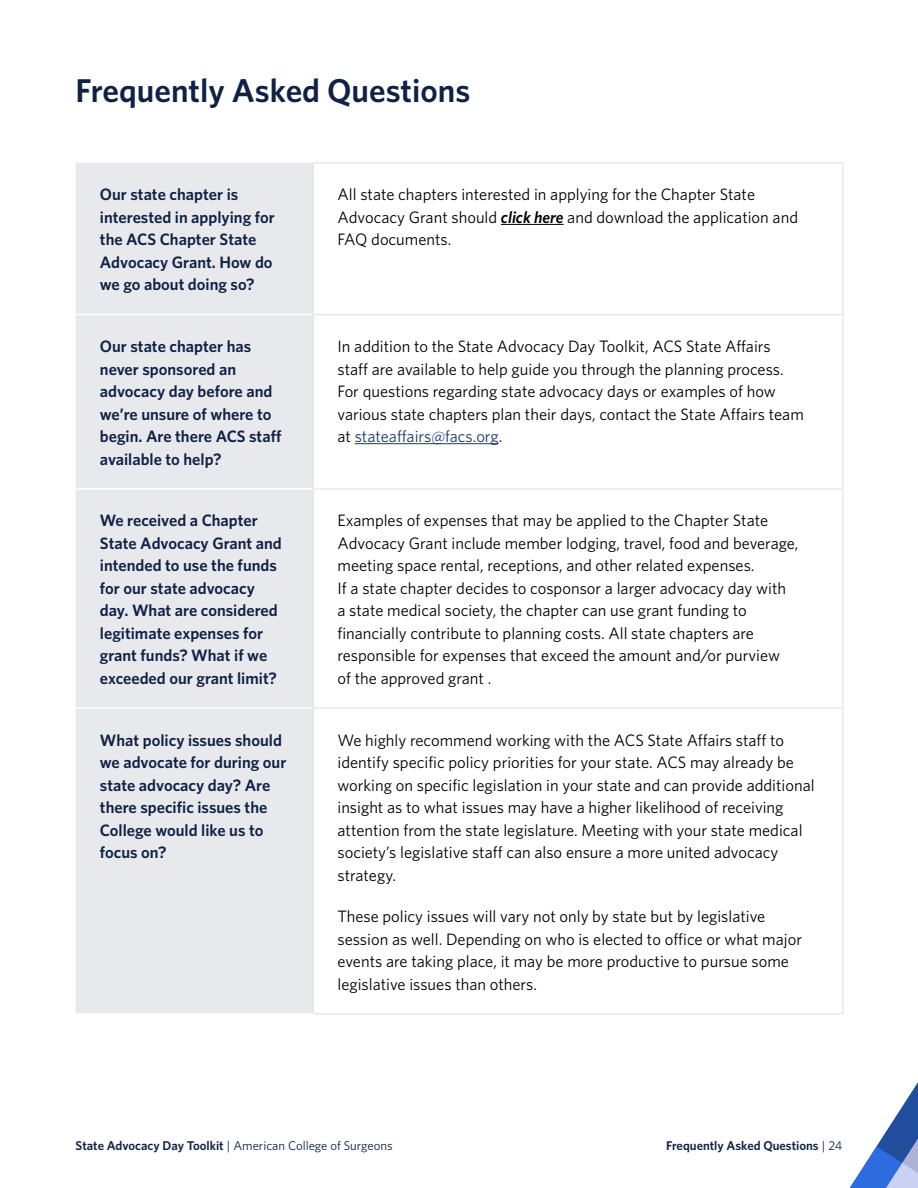
<style>
.page{position:relative;width:918px;height:1188px;background:#fff}
.page>*{position:absolute;margin:0;border:0;box-sizing:border-box;transform-origin:0 0}
.t1{font:600 33px "Whitney";color:#0f2144}
.t2{font:16.5px/22.5px "Whitney";color:#000}
.t3{font:600 16.5px/22.5px "Whitney";color:#0f2144}
.t4{font:12.75px "Whitney";color:#0f2144}
.t5{font:600 12.75px "Whitney";color:#0f2144}
.s1{font-weight:600;font-style:italic}
.s2{color:#1a3875}
.s3{font-weight:600}
.s4{font-weight:400}
</style>
<div class="page">
<svg style="left:850px;top:1082px;width:68px;height:106px"></svg>
<div style="left:76px;top:163px;width:236px;height:850px;background:#e8e9ed"></div>
<hr style="left:312px;top:163px;width:2px;height:152px;background:#e6e7e8">
<hr style="left:312px;top:315px;width:2px;height:174px;background:#e6e7e8">
<hr style="left:312px;top:708px;width:2px;height:305px;background:#e6e7e8">
<hr style="left:312px;top:489px;width:2px;height:219px;background:#e6e7e8">
<hr style="left:76px;top:314px;width:236px;height:1px;background:#fff">
<hr style="left:76px;top:488px;width:236px;height:2px;background:#fff">
<hr style="left:76px;top:707px;width:236px;height:2px;background:#fff">
<hr style="left:312px;top:162px;width:532px;height:2px;background:#e8e9ed">
<hr style="left:842px;top:163px;width:2px;height:151px;background:#e8e9ed">
<hr style="left:314px;top:314px;width:530px;height:1px;background:#e8e9ed">
<hr style="left:842px;top:315px;width:2px;height:173px;background:#e8e9ed">
<hr style="left:314px;top:488px;width:530px;height:2px;background:#e8e9ed">
<hr style="left:842px;top:490px;width:2px;height:217px;background:#e8e9ed">
<hr style="left:314px;top:707px;width:530px;height:2px;background:#e8e9ed">
<hr style="left:842px;top:709px;width:2px;height:304px;background:#e8e9ed">
<hr style="left:313px;top:1013px;width:531px;height:2px;background:#e8e9ed">
<hr style="left:501px;top:224px;width:63px;height:1px;background:#000">
<hr style="left:355px;top:443px;width:144px;height:1px;background:#1a3875">
<h1 class="t1" style="left:76px;top:69px;width:396px">Frequently Asked Questions</h1>
<p class="t3" style="left:100px;top:183px;width:176px">Our state chapter is interested in applying for the ACS Chapter State<br>Advocacy Grant. How do we go about doing so?</p>
<p class="t2" style="left:338px;top:183px;width:462px">All state chapters interested in applying for the Chapter State<br>Advocacy Grant should <span class="s1">click here</span> and download the application and<br>FAQ documents.</p>
<p class="t3" style="left:100px;top:335px;width:183px">Our state chapter has never sponsored an advocacy day before and we’re unsure of where to begin. Are there ACS staff available to help?</p>
<p class="t2" style="left:338px;top:335px;width:468px">In addition to the State Advocacy Day Toolkit, ACS State Affairs staff are available to help guide you through the planning process.<br>For questions regarding state advocacy days or examples of how various state chapters plan their days, contact the State Affairs team at <span class="s2">stateaffairs@facs.org</span>.</p>
<p class="t3" style="left:100px;top:509px;width:183px">We received a Chapter<br>State Advocacy Grant and intended to use the funds for our state advocacy day. What are considered legitimate expenses for grant funds? What if we exceeded our grant limit?</p>
<p class="t2" style="left:338px;top:509px;width:463px">Examples of expenses that may be applied to the Chapter State Advocacy Grant include member lodging, travel, food and beverage, meeting space rental, receptions, and other related expenses.<br>If a state chapter decides to cosponsor a larger advocacy day with<br>a state medical society, the chapter can use grant funding to financially contribute to planning costs. All state chapters are responsible for expenses that exceed the amount and/or purview<br>of the approved grant .</p>
<p class="t3" style="left:100px;top:728px;width:188px">What policy issues should we advocate for during our state advocacy day? Are there specific issues the<br>College would like us to focus on?</p>
<p class="t2" style="left:338px;top:728px;width:479px">We highly recommend working with the ACS State Affairs staff to identify specific policy priorities for your state. ACS may already be working on specific legislation in your state and can provide additional insight as to what issues may have a higher likelihood of receiving attention from the state legislature. Meeting with your state medical society’s legislative staff can also ensure a more united advocacy strategy.</p>
<p class="t2" style="left:338px;top:905px;width:466px">These policy issues will vary not only by state but by legislative session as well. Depending on who is elected to office or what major events are taking place, it may be more productive to pursue some legislative issues than others.</p>
<p class="t4" style="left:76px;top:1137px;width:319px"><span class="s3">State Advocacy Day Toolkit</span> | American College of Surgeons</p>
<p class="t5" style="left:666px;top:1137px;width:178px">Frequently Asked Questions <span class="s4">| 24</span></p>
</div>
